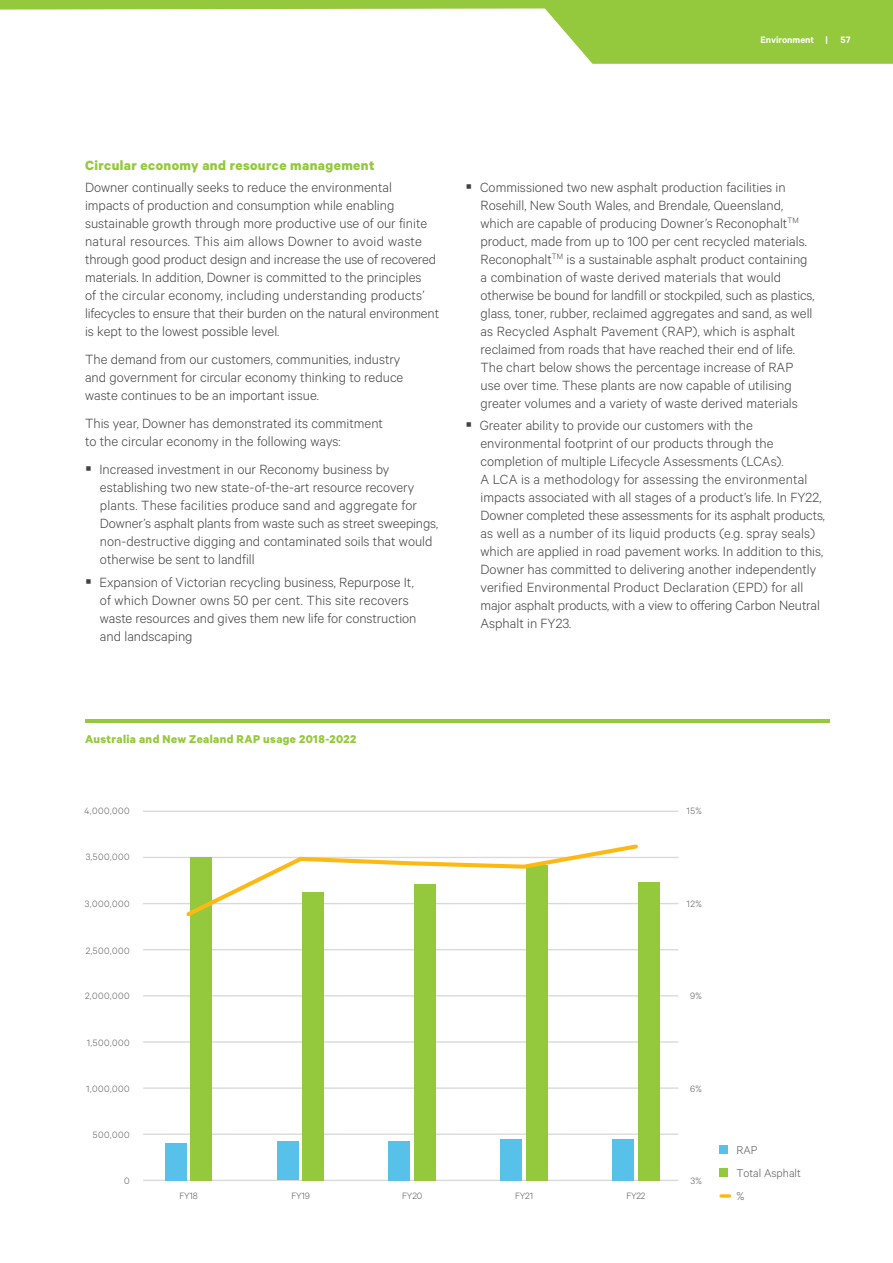
<style>
.page{position:relative;width:893px;height:1263px;background:#fff}
.page>*{position:absolute;margin:0;border:0;box-sizing:border-box;transform-origin:0 0}
.t1{font:300 15px/18px "Calibre";color:#414042}
.t2{font:700 15px "Calibre";letter-spacing:.025em;color:#95c93d}
.t3{font:700 12.75px "Calibre";letter-spacing:.03em;color:#95c93d}
.t4{font:300 12.75px/22.8px "Calibre";color:#595a5a}
.t5{font:600 10.5px "Calibre";color:#fff}
.t6{font:300 10.35px "Calibre";letter-spacing:.05em;color:#595a5a}
</style>
<div class="page">
<hr style="left:85px;top:719px;width:744px;height:3px;background:#95c93d">
<hr style="left:143px;top:1180px;width:535px;height:1px;background:#dad9d9">
<hr style="left:143px;top:1133px;width:535px;height:2px;background:#dad9d9">
<hr style="left:143px;top:1087px;width:535px;height:2px;background:#dad9d9">
<hr style="left:143px;top:1041px;width:535px;height:2px;background:#dad9d9">
<hr style="left:143px;top:995px;width:535px;height:1px;background:#dad9d9">
<hr style="left:143px;top:949px;width:535px;height:1px;background:#dad9d9">
<hr style="left:143px;top:903px;width:535px;height:1px;background:#dad9d9">
<hr style="left:143px;top:857px;width:535px;height:1px;background:#dad9d9">
<hr style="left:143px;top:811px;width:535px;height:1px;background:#dad9d9">
<div style="left:165px;top:1143px;width:21px;height:37px;background:#57c1e9"></div>
<div style="left:277px;top:1141px;width:21px;height:39px;background:#57c1e9"></div>
<div style="left:389px;top:1141px;width:21px;height:39px;background:#57c1e9"></div>
<div style="left:501px;top:1139px;width:21px;height:41px;background:#57c1e9"></div>
<div style="left:612px;top:1139px;width:22px;height:41px;background:#57c1e9"></div>
<div style="left:191px;top:857px;width:21px;height:323px;background:#95c93d"></div>
<div style="left:303px;top:892px;width:21px;height:288px;background:#95c93d"></div>
<div style="left:414px;top:884px;width:22px;height:296px;background:#95c93d"></div>
<div style="left:526px;top:865px;width:21px;height:315px;background:#95c93d"></div>
<div style="left:638px;top:882px;width:21px;height:298px;background:#95c93d"></div>
<div style="left:719px;top:1146px;width:9px;height:8px;background:#57c1e9"></div>
<div style="left:719px;top:1169px;width:9px;height:8px;background:#95c93d"></div>
<svg style="left:721px;top:1194px;width:8px;height:4px"></svg>
<svg style="left:186px;top:844px;width:452px;height:75px"></svg>
<svg style="left:1px;top:0;width:892px;height:64px"></svg>
<p class="t5" style="left:760px;top:33px;width:92px">Environment | 57</p>
<p class="t2" style="left:85px;top:156px;width:291px">Circular economy and resource management</p>
<p class="t1" style="left:85px;top:177px;width:356px">Downer continually seeks to reduce the environmental impacts of production and consumption while enabling sustainable growth through more productive use of our finite natural resources. This aim allows Downer to avoid waste through good product design and increase the use of recovered materials. In addition, Downer is committed to the principles<br>of the circular economy, including understanding products’ lifecycles to ensure that their burden on the natural environment is kept to the lowest possible level.</p>
<p class="t1" style="left:85px;top:350px;width:320px">The demand from our customers, communities, industry and government for circular economy thinking to reduce waste continues to be an important issue.</p>
<p class="t1" style="left:85px;top:414px;width:300px">This year, Downer has demonstrated its commitment to the circular economy in the following ways:</p>
<p class="t1" style="left:100px;top:460px;width:340px;text-indent:-15px">▪ Increased investment in our Reconomy business by establishing two new state-of-the-art resource recovery plants. These facilities produce sand and aggregate for Downer’s asphalt plants from waste such as street sweepings, non-destructive digging and contaminated soils that would otherwise be sent to landfill</p>
<p class="t1" style="left:100px;top:572px;width:318px;text-indent:-15px">▪ Expansion of Victorian recycling business, Repurpose It, of which Downer owns 50 per cent. This site recovers waste resources and gives them new life for construction and landscaping</p>
<p class="t1" style="left:480px;top:177px;width:336px;text-indent:-15px">▪ Commissioned two new asphalt production facilities in Rosehill, New South Wales, and Brendale, Queensland, which are capable of producing Downer’s Reconophalt<sup>TM </sup>product, made from up to 100 per cent recycled materials.<br>Reconophalt<sup>TM</sup> is a sustainable asphalt product containing a combination of waste derived materials that would otherwise be bound for landfill or stockpiled, such as plastics, glass, toner, rubber, reclaimed aggregates and sand, as well as Recycled Asphalt Pavement (RAP), which is asphalt reclaimed from roads that have reached their end of life.<br>The chart below shows the percentage increase of RAP use over time. These plants are now capable of utilising greater volumes and a variety of waste derived materials</p>
<p class="t1" style="left:480px;top:416px;width:346px;text-indent:-15px">▪ Greater ability to provide our customers with the environmental footprint of our products through the completion of multiple Lifecycle Assessments (LCAs).<br>A LCA is a methodology for assessing the environmental impacts associated with all stages of a product’s life. In FY22, Downer completed these assessments for its asphalt products, as well as a number of its liquid products (e.g. spray seals) which are applied in road pavement works. In addition to this, Downer has committed to delivering another independently verified Environmental Product Declaration (EPD) for all major asphalt products, with a view to offering Carbon Neutral Asphalt in FY23.</p>
<p class="t3" style="left:85px;top:731px;width:273px">Australia and New Zealand RAP usage 2018-2022</p>
<p class="t6" style="left:84px;top:805px;width:47px">4,000,000</p>
<p class="t6" style="left:86px;top:851px;width:45px">3,500,000</p>
<p class="t6" style="left:85px;top:898px;width:46px">3,000,000</p>
<p class="t6" style="left:86px;top:945px;width:45px">2,500,000</p>
<p class="t6" style="left:85px;top:990px;width:46px">2,000,000</p>
<p class="t6" style="left:87px;top:1036px;width:44px">1,500,000</p>
<p class="t6" style="left:86px;top:1082px;width:45px">1,000,000</p>
<p class="t6" style="left:93px;top:1129px;width:38px">500,000</p>
<p class="t6" style="left:686px;top:805px;width:17px">15%</p>
<p class="t6" style="left:687px;top:898px;width:17px">12%</p>
<p class="t6" style="left:690px;top:990px;width:13px">9%</p>
<p class="t6" style="left:690px;top:1082px;width:13px">6%</p>
<p class="t6" style="left:124px;top:1174px;width:7px">0</p>
<p class="t6" style="left:179px;top:1190px;width:20px">FY18</p>
<p class="t6" style="left:291px;top:1190px;width:20px">FY19</p>
<p class="t6" style="left:402px;top:1190px;width:22px">FY20</p>
<p class="t6" style="left:515px;top:1190px;width:19px">FY21</p>
<p class="t6" style="left:626px;top:1190px;width:21px">FY22</p>
<p class="t6" style="left:690px;top:1174px;width:13px">3%</p>
<p class="t4" style="left:736px;top:1138px;width:66px">RAP<br>Total Asphalt %</p>
</div>
